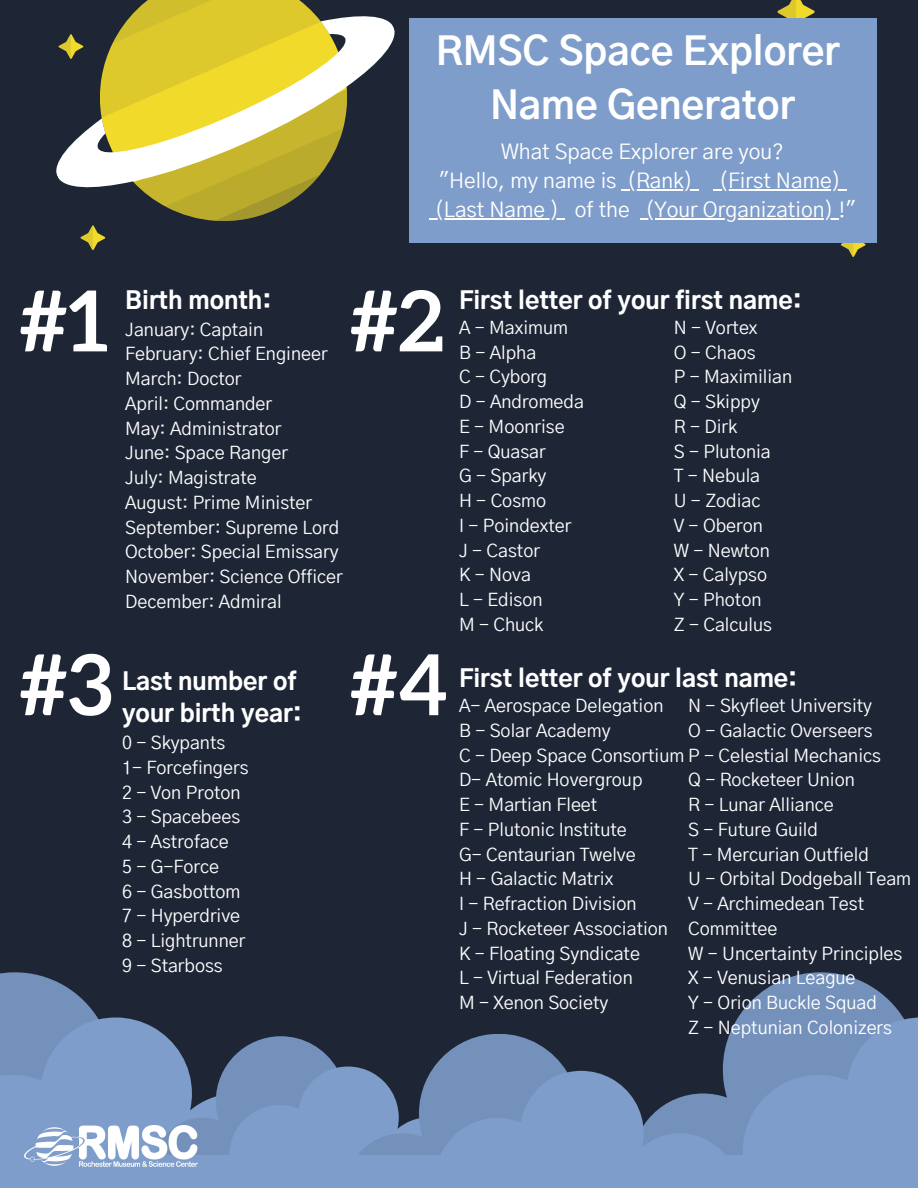
<style>
.page{position:relative;width:918px;height:1188px;background:#1e2636}
.page>*{position:absolute;margin:0;border:0;box-sizing:border-box;transform-origin:0 0}
.t1{font:700 84px "Aleo";color:#fff}
.t2{font:700 38.7px/54px "Gothic A1";color:#fff;text-align:center}
.t3{font:800 24px/32.7px "Gothic A1";color:#fff}
.t4{font:21px/28.8px "Gothic A1";color:#fff;text-align:center}
.t5{font:18px/24.8px "Gothic A1";color:#fff}
</style>
<div class="page">
<svg style="left:778px;top:0;width:37px;height:18px"></svg>
<svg style="left:841px;top:243px;width:25px;height:14px"></svg>
<svg style="left:56px;top:18px;width:339px;height:161px"></svg>
<svg style="left:59px;top:0;width:321px;height:250px"></svg>
<div style="left:98px;top:1017px;width:65px;height:109px;background:#7e9dcb"></div>
<svg style="left:0;top:973px;width:98px;height:182px;background:#738fba"></svg>
<div style="left:904px;top:1017px;width:14px;height:138px;background:#7e9dcb"></div>
<svg style="left:729px;top:973px;width:175px;height:182px;background:#708db7"></svg>
<svg style="left:567px;top:1034px;width:171px;height:121px"></svg>
<svg style="left:155px;top:1034px;width:412px;height:121px"></svg>
<div style="left:0;top:1155px;width:918px;height:33px;background:#7e9dcb"></div>
<div style="left:409px;top:18px;width:467px;height:225px;background:#7e9dcb"></div>
<img style="left:24px;top:1126px;width:173px;height:40px">
<hr style="left:627px;top:189px;width:66px;height:1px;background:#fff">
<svg style="left:713px;top:189px;width:37px;height:2px"></svg>
<hr style="left:719px;top:189px;width:122px;height:1px;background:#fff">
<hr style="left:435px;top:218px;width:125px;height:1px;background:#fff">
<hr style="left:645px;top:218px;width:194px;height:1px;background:#fff">
<h2 class="t2" style="left:436px;top:27px;width:405px">RMSC Space Explorer<br>Name Generator</h2>
<p class="t4" style="left:435px;top:139px;width:423px">What Space Explorer are you?<br>"Hello, my name is (Rank) (First Name) (Last Name ) of the (Your Organization) !"</p>
<h1 class="t1" style="left:19px;top:273px;width:91px">#1</h1>
<h3 class="t3" style="left:125px;top:285px;width:148px">Birth month:</h3>
<p class="t5" style="left:125px;top:318px;width:219px">January: Captain<br>February: Chief Engineer<br>March: Doctor<br>April: Commander<br>May: Administrator<br>June: Space Ranger<br>July: Magistrate<br>August: Prime Minister<br>September: Supreme Lord<br>October: Special Emissary<br>November: Science Officer<br>December: Admiral</p>
<h1 class="t1" style="left:350px;top:273px;width:96px">#2</h1>
<h1 class="t1" style="left:19px;top:636px;width:95px">#3</h1>
<h3 class="t3" style="left:122px;top:666px;width:181px">Last number of your birth year:</h3>
<p class="t5" style="left:122px;top:731px;width:128px">0 - Skypants<br>1- Forcefingers<br>2 - Von Proton<br>3 - Spacebees<br>4 - Astroface<br>5 - G-Force<br>6 - Gasbottom<br>7 - Hyperdrive<br>8 - Lightrunner<br>9 - Starboss</p>
<h1 class="t1" style="left:350px;top:636px;width:99px">#4</h1>
<h3 class="t3" style="left:459px;top:285px;width:344px">First letter of your first name:</h3>
<p class="t5" style="left:459px;top:316px;width:126px">A - Maximum<br>B - Alpha<br>C - Cyborg<br>D - Andromeda<br>E - Moonrise<br>F - Quasar<br>G - Sparky<br>H - Cosmo<br>I - Poindexter<br>J - Castor<br>K - Nova<br>L - Edison<br>M - Chuck</p>
<p class="t5" style="left:674px;top:316px;width:120px">N - Vortex<br>O - Chaos<br>P - Maximilian<br>Q - Skippy<br>R - Dirk<br>S - Plutonia<br>T - Nebula<br>U - Zodiac<br>V - Oberon<br>W - Newton<br>X - Calypso<br>Y - Photon<br>Z - Calculus</p>
<h3 class="t3" style="left:459px;top:663px;width:340px">First letter of your last name:</h3>
<p class="t5" style="left:459px;top:694px;width:423px">A- Aerospace Delegation<br>B - Solar Academy<br>C - Deep Space Consortium P - Celestial Mechanics<br>D- Atomic Hovergroup<br>E - Martian Fleet<br>F - Plutonic Institute<br>G- Centaurian Twelve<br>H - Galactic Matrix<br>I - Refraction Division<br>J - Rocketeer Association<br>K - Floating Syndicate<br>L - Virtual Federation<br>M - Xenon Society</p>
<p class="t5" style="left:688px;top:694px;width:186px">N - Skyfleet University<br>O - Galactic Overseers</p>
<p class="t5" style="left:688px;top:769px;width:224px">Q - Rocketeer Union<br>R - Lunar Alliance<br>S - Future Guild<br>T - Mercurian Outfield<br>U - Orbital Dodgeball Team<br>V - Archimedean Test<br>Committee<br>W - Uncertainty Principles<br>X - Venusian League<br>Y - Orion Buckle Squad<br>Z - Neptunian Colonizers</p>
</div>
